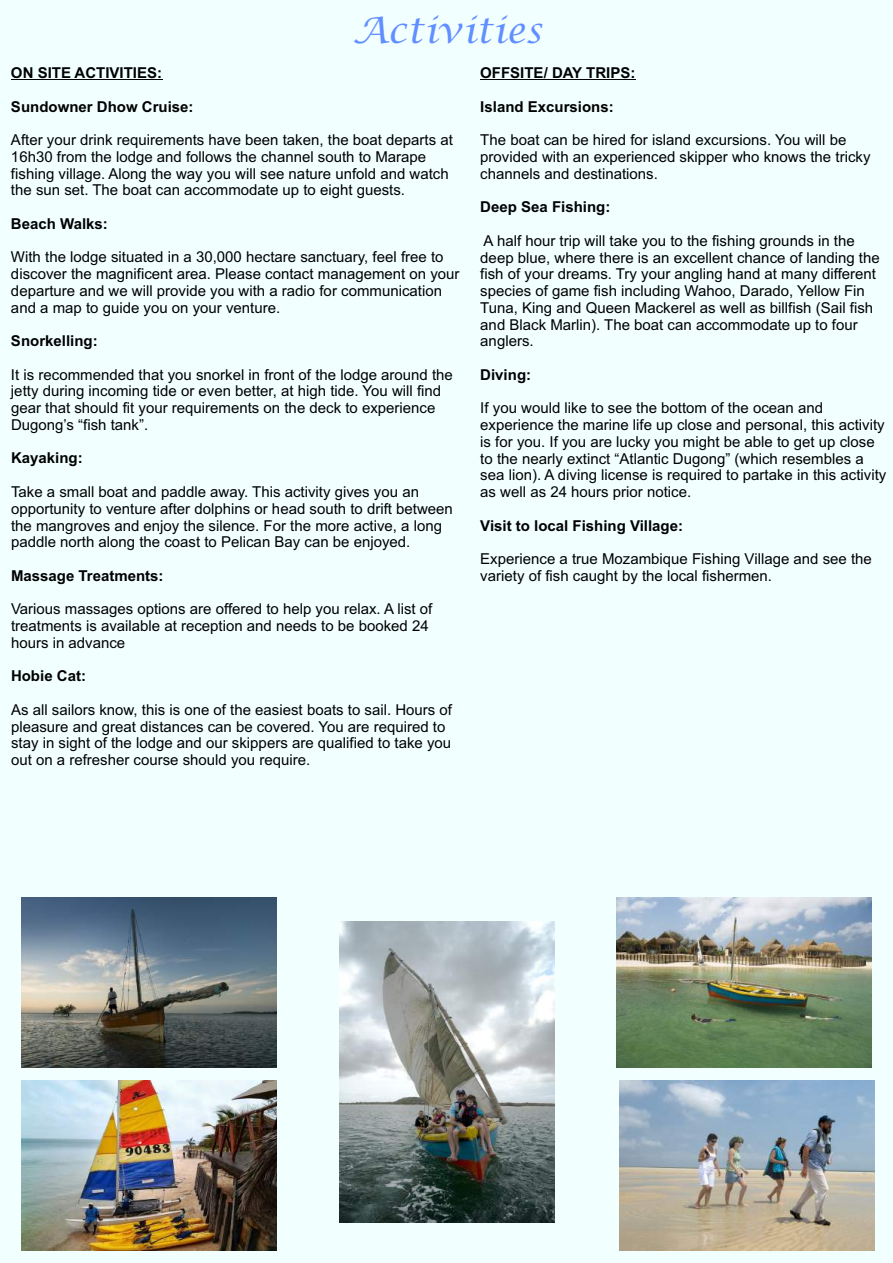
<style>
.page{position:relative;width:893px;height:1263px;background:#f2ffff}
.page>*{position:absolute;margin:0;border:0;box-sizing:border-box;transform-origin:0 0}
.t1{font:italic 36px "Lucida Calligraphy";color:#618fff}
.t2{font:15px/16.8px "Arial";color:#000}
.t3{font:700 15px "Arial";color:#000}
</style>
<div class="page">
<hr style="left:11px;top:79px;width:151px;height:1px;background:#000">
<hr style="left:480px;top:80px;width:155px;height:1px;background:#000">
<img style="left:22px;top:1080px;width:255px;height:171px">
<img style="left:619px;top:1080px;width:255px;height:170px">
<img style="left:22px;top:898px;width:255px;height:170px">
<img style="left:616px;top:898px;width:255px;height:170px">
<img style="left:340px;top:922px;width:215px;height:300px">
<h1 class="t1" style="left:352px;top:12px;width:191px">Activities</h1>
<p class="t3" style="left:11px;top:67px;width:153px">ON SITE ACTIVITIES:</p>
<p class="t3" style="left:11px;top:101px;width:184px">Sundowner Dhow Cruise:</p>
<p class="t2" style="left:11px;top:133px;width:443px">After your drink requirements have been taken, the boat departs at 16h30 from the lodge and follows the channel south to Marape fishing village. Along the way you will see nature unfold and watch the sun set. The boat can accommodate up to eight guests.</p>
<p class="t3" style="left:11px;top:218px;width:98px">Beach Walks:</p>
<p class="t2" style="left:11px;top:250px;width:450px">With the lodge situated in a 30,000 hectare sanctuary, feel free to discover the magnificent area. Please contact management on your departure and we will provide you with a radio for communication and a map to guide you on your venture.</p>
<p class="t3" style="left:11px;top:335px;width:88px">Snorkelling:</p>
<p class="t2" style="left:11px;top:367px;width:443px">It is recommended that you snorkel in front of the lodge around the jetty during incoming tide or even better, at high tide. You will find gear that should fit your requirements on the deck to experience Dugong’s “fish tank”.</p>
<p class="t3" style="left:11px;top:452px;width:73px">Kayaking:</p>
<p class="t2" style="left:11px;top:485px;width:443px">Take a small boat and paddle away. This activity gives you an opportunity to venture after dolphins or head south to drift between the mangroves and enjoy the silence. For the more active, a long paddle north along the coast to Pelican Bay can be enjoyed.</p>
<p class="t3" style="left:11px;top:570px;width:154px">Massage Treatments:</p>
<p class="t2" style="left:11px;top:602px;width:423px">Various massages options are offered to help you relax. A list of treatments is available at reception and needs to be booked 24 hours in advance</p>
<p class="t3" style="left:11px;top:670px;width:77px">Hobie Cat:</p>
<p class="t2" style="left:11px;top:702px;width:443px">As all sailors know, this is one of the easiest boats to sail. Hours of pleasure and great distances can be covered. You are required to stay in sight of the lodge and our skippers are qualified to take you out on a refresher course should you require.</p>
<p class="t3" style="left:480px;top:67px;width:157px">OFFSITE/ DAY TRIPS:</p>
<p class="t3" style="left:480px;top:101px;width:135px">Island Excursions:</p>
<p class="t2" style="left:480px;top:133px;width:392px">The boat can be hired for island excursions. You will be provided with an experienced skipper who knows the tricky channels and destinations.</p>
<p class="t3" style="left:480px;top:201px;width:132px">Deep Sea Fishing:</p>
<p class="t2" style="left:480px;top:234px;width:401px">A half hour trip will take you to the fishing grounds in the deep blue, where there is an excellent chance of landing the fish of your dreams. Try your angling hand at many different species of game fish including Wahoo, Darado, Yellow Fin Tuna, King and Queen Mackerel as well as billfish (Sail fish and Black Marlin). The boat can accommodate up to four anglers.</p>
<p class="t3" style="left:480px;top:369px;width:52px">Diving:</p>
<p class="t2" style="left:480px;top:401px;width:408px">If you would like to see the bottom of the ocean and experience the marine life up close and personal, this activity is for you. If you are lucky you might be able to get up close to the nearly extinct “Atlantic Dugong” (which resembles a sea lion). A diving license is required to partake in this activity as well as 24 hours prior notice.</p>
<p class="t3" style="left:480px;top:520px;width:204px">Visit to local Fishing Village:</p>
<p class="t2" style="left:480px;top:552px;width:393px">Experience a true Mozambique Fishing Village and see the variety of fish caught by the local fishermen.</p>
</div>
